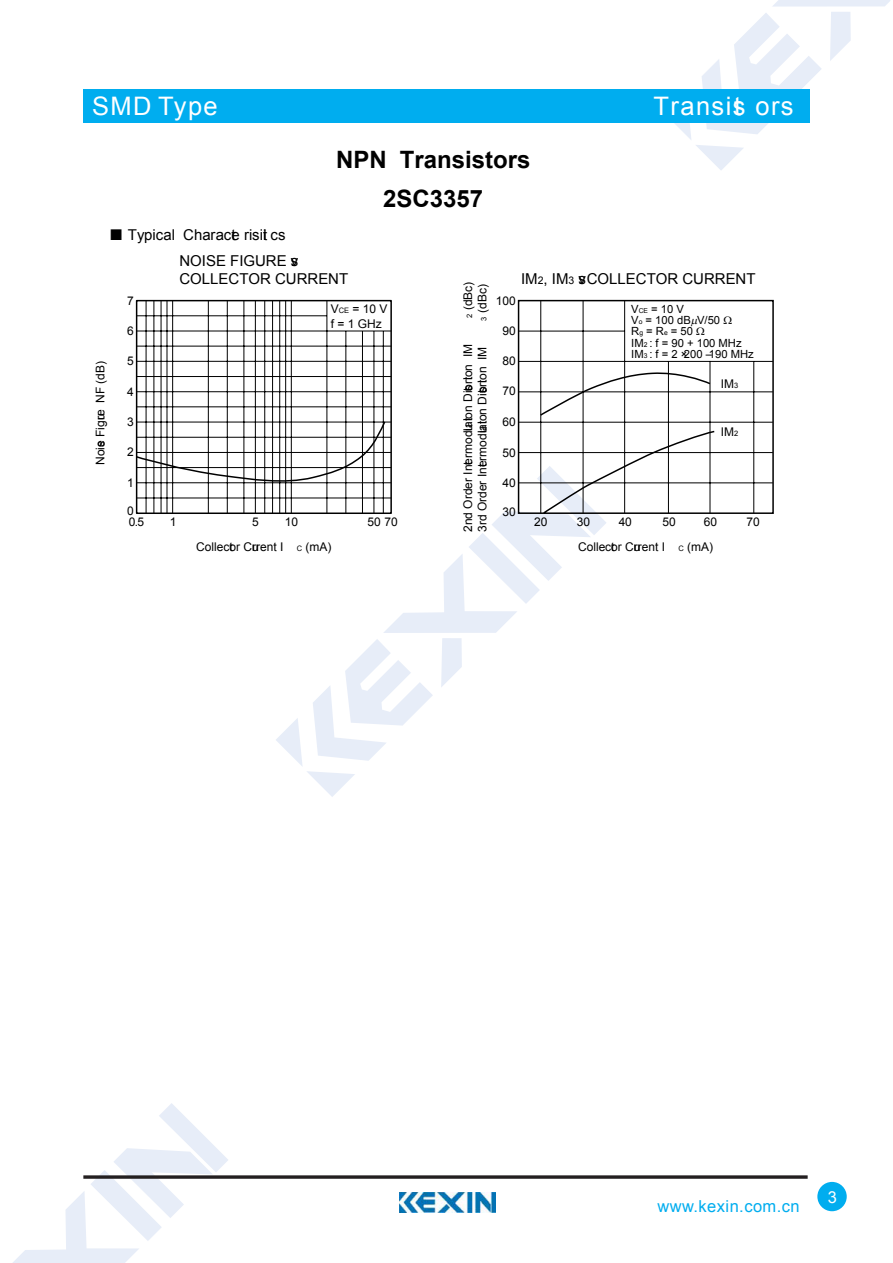
<style>
.page{position:relative;width:893px;height:1263px;background:#fff}
.page>*{position:absolute;margin:0;border:0;box-sizing:border-box;transform-origin:0 0}
.t1{font:25.5px "Arial";letter-spacing:.055em;color:#fff}
.t2{font:700 24px/39.3px "Arial";color:#000;text-align:center}
.t3{font:16.5px "Arial";letter-spacing:.025em;color:#00adef}
.t4{font:16.5px "Arial";color:#fff}
.t5{font:15px/18px "Arial";color:#000}
.t6{font:12px/14.2px "Arial";color:#000}
.t7{font:11.25px/11.2px "Arial";color:#000}
.s1{font-family:"Sim Sun"}
.s2{font-size:7.5px}
.s3{font-size:10.5px}
.s4{font-size:6.75px}
</style>
<div class="page">
<svg style="left:674px;top:0;width:216px;height:170px"></svg>
<svg style="left:13px;top:1103px;width:215px;height:160px"></svg>
<div style="left:83px;top:89px;width:726px;height:34px;background:#00adef"></div>
<svg style="left:83px;top:1175px;width:725px;height:4px;background:#433f40"></svg>
<div style="left:817px;top:1182px;width:30px;height:29px;background:#00adef;border-radius:50%"></div>
<img style="left:400px;top:1193px;width:95px;height:20px">
<svg style="left:517px;top:299px;width:257px;height:215px"></svg>
<hr style="left:518px;top:483px;width:255px;height:1px;background:#000">
<hr style="left:518px;top:452px;width:255px;height:1px;background:#000">
<hr style="left:518px;top:391px;width:255px;height:1px;background:#000">
<hr style="left:518px;top:422px;width:255px;height:1px;background:#000">
<hr style="left:518px;top:361px;width:255px;height:1px;background:#000">
<hr style="left:519px;top:331px;width:105px;height:1px;background:#000">
<hr style="left:540px;top:301px;width:1px;height:212px;background:#000">
<hr style="left:583px;top:301px;width:1px;height:212px;background:#000">
<hr style="left:624px;top:301px;width:1px;height:212px;background:#000">
<hr style="left:668px;top:361px;width:1px;height:152px;background:#000">
<hr style="left:710px;top:361px;width:1px;height:152px;background:#000">
<hr style="left:753px;top:361px;width:1px;height:152px;background:#000">
<svg style="left:135px;top:420px;width:471px;height:377px"></svg>
<hr style="left:137px;top:346px;width:254px;height:1px;background:#000">
<hr style="left:137px;top:331px;width:254px;height:1px;background:#000">
<hr style="left:137px;top:315px;width:190px;height:1px;background:#000">
<hr style="left:137px;top:376px;width:254px;height:1px;background:#000">
<hr style="left:137px;top:361px;width:254px;height:1px;background:#000">
<hr style="left:137px;top:422px;width:254px;height:1px;background:#000">
<hr style="left:137px;top:406px;width:254px;height:1px;background:#000">
<hr style="left:137px;top:391px;width:254px;height:1px;background:#000">
<hr style="left:137px;top:467px;width:254px;height:1px;background:#000">
<hr style="left:137px;top:452px;width:254px;height:1px;background:#000">
<hr style="left:137px;top:437px;width:254px;height:1px;background:#000">
<hr style="left:137px;top:498px;width:254px;height:1px;background:#000">
<hr style="left:137px;top:482px;width:254px;height:1px;background:#000">
<hr style="left:291px;top:301px;width:1px;height:212px;background:#000">
<hr style="left:285px;top:301px;width:1px;height:212px;background:#000">
<hr style="left:279px;top:300px;width:1px;height:213px;background:#000">
<hr style="left:272px;top:301px;width:1px;height:212px;background:#000">
<hr style="left:264px;top:301px;width:1px;height:212px;background:#000">
<hr style="left:255px;top:301px;width:1px;height:212px;background:#000">
<hr style="left:172px;top:301px;width:1px;height:212px;background:#000">
<hr style="left:167px;top:301px;width:1px;height:212px;background:#000">
<hr style="left:161px;top:301px;width:1px;height:212px;background:#000">
<hr style="left:154px;top:301px;width:1px;height:212px;background:#000">
<hr style="left:146px;top:301px;width:1px;height:212px;background:#000">
<hr style="left:243px;top:301px;width:1px;height:212px;background:#000">
<hr style="left:227px;top:300px;width:1px;height:213px;background:#000">
<hr style="left:208px;top:301px;width:1px;height:212px;background:#000">
<hr style="left:383px;top:331px;width:1px;height:182px;background:#000">
<hr style="left:373px;top:331px;width:1px;height:182px;background:#000">
<hr style="left:362px;top:331px;width:1px;height:182px;background:#000">
<hr style="left:345px;top:331px;width:1px;height:182px;background:#000">
<hr style="left:326px;top:301px;width:1px;height:212px;background:#000">
<svg style="left:724px;top:316px;width:8px;height:8px"></svg>
<svg style="left:691px;top:319px;width:13px;height:16px"></svg>
<h1 class="t1" style="left:92px;top:89px;width:127px">SMD Type</h1>
<p class="t5" style="left:109px;top:226px;width:178px"><span class="s1">■</span> Typical Characte risiti cs</p>
<h2 class="t2" style="left:336px;top:141px;width:196px">NPN Transistors<br>2SC3357</h2>
<h1 class="t1" style="left:654px;top:89px;width:140px">Transist ors</h1>
<p class="t6" style="left:93px;top:465px;width:106px;rotate:-90deg">Noise Figure NF (dB)</p>
<p class="t6" style="left:127px;top:293px;width:8px">7</p>
<p class="t6" style="left:127px;top:324px;width:8px">6</p>
<p class="t6" style="left:127px;top:354px;width:8px">5</p>
<p class="t6" style="left:127px;top:385px;width:8px">4</p>
<p class="t6" style="left:127px;top:414px;width:8px">3</p>
<p class="t6" style="left:127px;top:445px;width:8px">2</p>
<p class="t6" style="left:127px;top:476px;width:8px">1</p>
<p class="t6" style="left:127px;top:504px;width:8px">0</p>
<p class="t5" style="left:179px;top:252px;width:170px">NOISE FIGURE vs.<br>COLLECTOR CURRENT</p>
<p class="t6" style="left:331px;top:302px;width:58px">V<span class="s2">CE</span> = 10 V f = 1 GHz</p>
<p class="t6" style="left:129px;top:515px;width:17px">0.5</p>
<p class="t6" style="left:170px;top:515px;width:8px">1</p>
<p class="t6" style="left:252px;top:515px;width:8px">5</p>
<p class="t6" style="left:285px;top:515px;width:15px">10</p>
<p class="t6" style="left:367px;top:515px;width:32px">50 70</p>
<p class="t6" style="left:196px;top:539px;width:137px">Collector Current I <span class="s2">C</span> (mA)</p>
<p class="t6" style="left:461px;top:318px;width:38px;rotate:-90deg"><span class="s2">2</span> (dBc)</p>
<p class="t6" style="left:475px;top:321px;width:38px;rotate:-90deg"><span class="s2">3</span> (dBc)</p>
<p class="t6" style="left:461px;top:532px;width:190px;rotate:-90deg">2nd Order Intermodulation Distortion IM</p>
<p class="t6" style="left:475px;top:532px;width:187px;rotate:-90deg">3rd Order Intermodulation Distortion IM</p>
<p class="t5" style="left:521px;top:270px;width:236px">IM<span class="s3">2</span>, IM<span class="s3">3</span> vs. COLLECTOR CURRENT</p>
<p class="t6" style="left:496px;top:293px;width:21px">100</p>
<p class="t6" style="left:502px;top:324px;width:15px">90</p>
<p class="t6" style="left:502px;top:354px;width:15px">80</p>
<p class="t6" style="left:502px;top:384px;width:15px">70</p>
<p class="t6" style="left:502px;top:415px;width:15px">60</p>
<p class="t6" style="left:502px;top:446px;width:15px">50</p>
<p class="t6" style="left:502px;top:476px;width:15px">40</p>
<p class="t6" style="left:502px;top:504px;width:15px">30</p>
<p class="t7" style="left:631px;top:303px;width:124px">V<span class="s4">CE</span> = 10 V<br>V<span class="s4">o</span> = 100 dB V/50<br>R<span class="s4">g</span> = R<span class="s4">e</span> = 50<br>IM<span class="s4">2</span> : f = 90 + 100 MHz<br>IM<span class="s4">3</span> : f = 2 ×200 –190 MHz</p>
<p class="t6" style="left:721px;top:377px;width:19px">IM<span class="s2">3</span></p>
<p class="t6" style="left:721px;top:425px;width:19px">IM<span class="s2">2</span></p>
<p class="t6" style="left:534px;top:515px;width:15px">20</p>
<p class="t6" style="left:577px;top:515px;width:15px">30</p>
<p class="t6" style="left:619px;top:515px;width:15px">40</p>
<p class="t6" style="left:663px;top:515px;width:15px">50</p>
<p class="t6" style="left:704px;top:515px;width:15px">60</p>
<p class="t6" style="left:746px;top:515px;width:15px">70</p>
<p class="t6" style="left:578px;top:540px;width:137px">Collector Current I <span class="s2">C</span> (mA)</p>
<h3 class="t3" style="left:657px;top:1196px;width:144px">www.kexin.com.cn</h3>
<h3 class="t4" style="left:828px;top:1186px;width:11px">3</h3>
</div>
